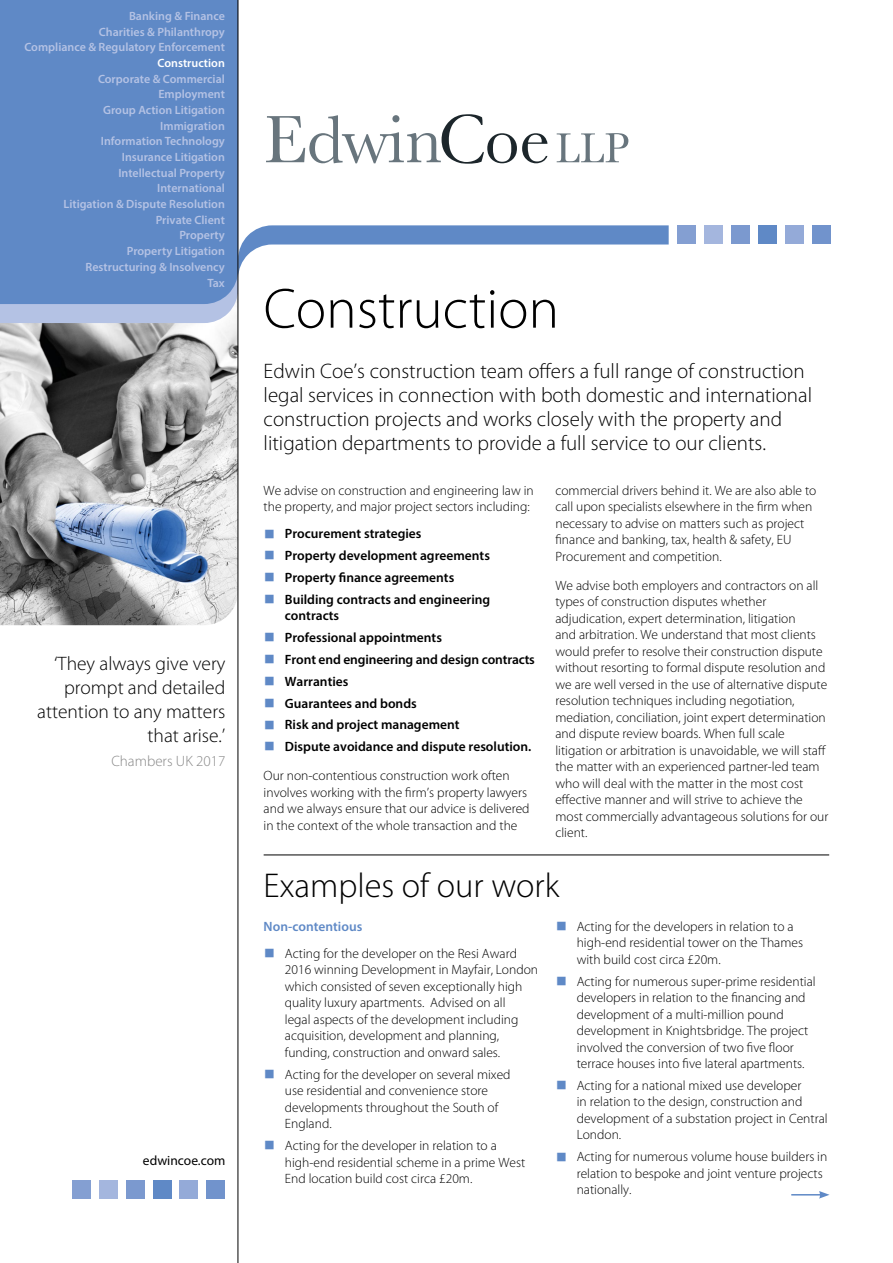
<style>
.page{position:relative;width:893px;height:1263px;background:#fff}
.page>*{position:absolute;margin:0;border:0;box-sizing:border-box;transform-origin:0 0}
.t1{font:300 57px "Myriad Pro";color:#000}
.t2{font:300 34.5px "Myriad Pro";color:#000}
.t3{font:300 21px/24px "Myriad Pro";color:#000}
.t4{font:300 19.5px/24px "Myriad Pro";color:#000;text-align:right}
.t5{font:300 15px "Myriad Pro";color:#878787}
.t6{font:300 13.5px/16.5px "Myriad Pro";color:#000}
.t7{font:600 13.5px/21.8px "Myriad Pro";color:#000}
.t8{font:600 13.5px "Myriad Pro";color:#5f89c6}
.t9{font:13.5px "Myriad Pro";color:#000}
.t10{font:600 12px/15.6px "Myriad Pro";color:#b4c2e4;text-align:right}
.t11{font:600 12px "Myriad Pro";color:#fff}
</style>
<div class="page">
<img style="left:0;top:323px;width:238px;height:302px">
<svg style="left:239px;top:225px;width:430px;height:46px"></svg>
<div style="left:0;top:304px;width:238px;height:19px;background:#b4c2e4"></div>
<div style="left:0;top:0;width:238px;height:304px;background:#5f89c6"></div>
<hr style="left:238px;top:0;width:1px;height:1263px;background:#000">
<div style="left:677px;top:225px;width:19px;height:19px;background:#849fd2"></div>
<div style="left:704px;top:225px;width:19px;height:19px;background:#a4b6de"></div>
<div style="left:731px;top:225px;width:19px;height:19px;background:#7b99cf"></div>
<div style="left:758px;top:225px;width:19px;height:19px;background:#5f89c6"></div>
<div style="left:785px;top:225px;width:19px;height:19px;background:#94aad8"></div>
<div style="left:812px;top:225px;width:19px;height:19px;background:#7193cc"></div>
<svg style="left:557px;top:133px;width:71px;height:29px"></svg>
<svg style="left:266px;top:114px;width:281px;height:50px"></svg>
<hr style="left:791px;top:1194px;width:30px;height:1px;background:#5f89c6">
<svg style="left:819px;top:1191px;width:10px;height:7px"></svg>
<div style="left:72px;top:1180px;width:19px;height:19px;background:#849fd2"></div>
<div style="left:99px;top:1180px;width:19px;height:19px;background:#a4b6de"></div>
<div style="left:126px;top:1180px;width:19px;height:19px;background:#7b99cf"></div>
<div style="left:153px;top:1180px;width:19px;height:19px;background:#5f89c6"></div>
<div style="left:180px;top:1180px;width:18px;height:19px;background:#94aad8"></div>
<div style="left:206px;top:1180px;width:19px;height:19px;background:#7193cc"></div>
<hr style="left:264px;top:855px;width:565px;height:1px;background:#000">
<p class="t10" style="left:24px;top:8px;width:202px">Banking &amp; Finance<br>Charities &amp; Philanthropy<br>Compliance &amp; Regulatory Enforcement</p>
<p class="t11" style="left:158px;top:55px;width:69px">Construction</p>
<p class="t10" style="left:63px;top:71px;width:163px">Corporate &amp; Commercial<br>Employment<br>Group Action Litigation<br>Immigration<br>Information Technology<br>Insurance Litigation<br>Intellectual Property<br>International<br>Litigation &amp; Dispute Resolution<br>Private Client<br>Property<br>Property Litigation<br>Restructuring &amp; Insolvency<br>Tax</p>
<h3 class="t4" style="left:37px;top:651px;width:190px">‘They always give very prompt and detailed attention to any matters that arise.’</h3>
<p class="t5" style="left:111px;top:752px;width:115px">Chambers UK 2017</p>
<p class="t9" style="left:143px;top:1152px;width:84px">edwincoe.com</p>
<h1 class="t1" style="left:264px;top:274px;width:297px">Construction</h1>
<p class="t3" style="left:264px;top:359px;width:550px">Edwin Coe’s construction team offers a full range of construction legal services in connection with both domestic and international construction projects and works closely with the property and litigation departments to provide a full service to our clients.</p>
<p class="t6" style="left:264px;top:482px;width:272px">We advise on construction and engineering law in the property, and major project sectors including:</p>
<p class="t7" style="left:285px;top:523px;width:207px">Procurement strategies<br>Property development agreements<br>Property finance agreements<br>Building contracts and engineering</p>
<p class="t7" style="left:285px;top:604px;width:251px">contracts<br>Professional appointments<br>Front end engineering and design contracts<br>Warranties<br>Guarantees and bonds<br>Risk and project management<br>Dispute avoidance and dispute resolution.</p>
<p class="t6" style="left:264px;top:767px;width:267px">Our non-contentious construction work often involves working with the firm’s property lawyers and we always ensure that our advice is delivered in the context of the whole transaction and the</p>
<p class="t6" style="left:555px;top:482px;width:262px">commercial drivers behind it. We are also able to call upon specialists elsewhere in the firm when necessary to advise on matters such as project finance and banking, tax, health &amp; safety, EU Procurement and competition.</p>
<p class="t6" style="left:555px;top:577px;width:274px">We advise both employers and contractors on all types of construction disputes whether adjudication, expert determination, litigation<br>and arbitration. We understand that most clients would prefer to resolve their construction dispute without resorting to formal dispute resolution and we are well versed in the use of alternative dispute resolution techniques including negotiation, mediation, conciliation, joint expert determination and dispute review boards. When full scale litigation or arbitration is unavoidable, we will staff the matter with an experienced partner-led team who will deal with the matter in the most cost effective manner and will strive to achieve the most commercially advantageous solutions for our client.</p>
<h2 class="t2" style="left:264px;top:865px;width:297px">Examples of our work</h2>
<p class="t8" style="left:264px;top:918px;width:100px">Non-contentious</p>
<p class="t6" style="left:285px;top:945px;width:255px">Acting for the developer on the Resi Award 2016 winning Development in Mayfair, London which consisted of seven exceptionally high quality luxury apartments. Advised on all<br>legal aspects of the development including acquisition, development and planning, funding, construction and onward sales.</p>
<p class="t6" style="left:285px;top:1066px;width:227px">Acting for the developer on several mixed use residential and convenience store developments throughout the South of<br>England.</p>
<p class="t6" style="left:285px;top:1137px;width:242px">Acting for the developer in relation to a high-end residential scheme in a prime West<br>End location build cost circa £20m.</p>
<p class="t6" style="left:577px;top:918px;width:228px">Acting for the developers in relation to a high-end residential tower on the Thames with build cost circa £20m.</p>
<p class="t6" style="left:577px;top:973px;width:240px">Acting for numerous super-prime residential developers in relation to the financing and development of a multi-million pound development in Knightsbridge. The project involved the conversion of two five floor terrace houses into five lateral apartments.</p>
<p class="t6" style="left:577px;top:1077px;width:252px">Acting for a national mixed use developer<br>in relation to the design, construction and development of a substation project in Central London.</p>
<p class="t6" style="left:577px;top:1148px;width:252px">Acting for numerous volume house builders in relation to bespoke and joint venture projects nationally.</p>
</div>
